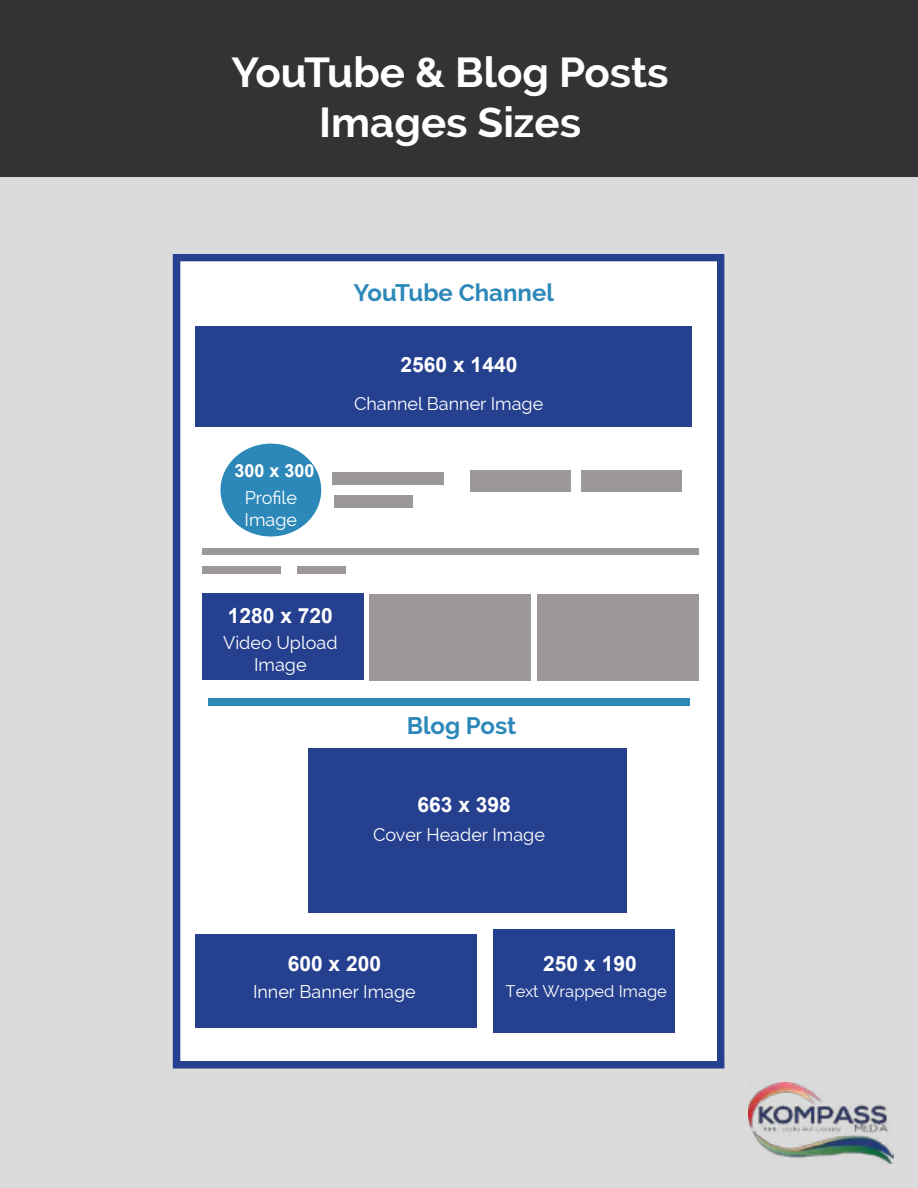
<style>
.page{position:relative;width:918px;height:1188px;background:#dbdbdb}
.page>*{position:absolute;margin:0;border:0;box-sizing:border-box;transform-origin:0 0}
.t1{font:700 42px/50.4px "Raleway";color:#fff;text-align:center}
.t2{font:700 24px "Raleway";color:#2d88ba}
.t3{font:700 21px "Arial";color:#fff}
.t4{font:18px/21.6px "Raleway";color:#fff;text-align:center}
.t5{font:700 18px "Arial";color:#fff}
.t6{font:16.5px "Raleway";color:#fff}
</style>
<div class="page">
<div style="left:0;top:0;width:918px;height:177px;background:#333"></div>
<img style="left:749px;top:1082px;width:144px;height:81px">
<div style="left:173px;top:254px;width:551px;height:808px;background:#fff"></div>
<div style="left:173px;top:254px;width:551px;height:815px;border:8px solid #25408f"></div>
<div style="left:195px;top:326px;width:497px;height:101px;background:#25408f"></div>
<div style="left:220px;top:444px;width:101px;height:93px;background:#2d88ba;border-radius:50%"></div>
<div style="left:332px;top:473px;width:111px;height:12px;background:#9c979a"></div>
<div style="left:334px;top:495px;width:79px;height:12px;background:#9c979a"></div>
<div style="left:470px;top:470px;width:101px;height:22px;background:#9c979a"></div>
<div style="left:581px;top:470px;width:101px;height:22px;background:#9c979a"></div>
<div style="left:202px;top:593px;width:161px;height:87px;background:#25408f"></div>
<div style="left:202px;top:548px;width:496px;height:6px;background:#9c979a"></div>
<div style="left:202px;top:566px;width:78px;height:8px;background:#9c979a"></div>
<div style="left:297px;top:566px;width:48px;height:8px;background:#9c979a"></div>
<div style="left:370px;top:594px;width:161px;height:87px;background:#9c979a"></div>
<div style="left:537px;top:594px;width:161px;height:87px;background:#9c979a"></div>
<div style="left:308px;top:748px;width:318px;height:165px;background:#25408f"></div>
<div style="left:208px;top:698px;width:481px;height:7px;background:#2d88ba"></div>
<div style="left:195px;top:935px;width:282px;height:93px;background:#25408f"></div>
<div style="left:494px;top:930px;width:181px;height:103px;background:#25408f"></div>
<h1 class="t1" style="left:232px;top:47px;width:438px">YouTube &amp; Blog Posts<br>Images Sizes</h1>
<h2 class="t2" style="left:354px;top:279px;width:202px">YouTube Channel</h2>
<p class="t5" style="left:234px;top:458px;width:82px">300 x 300</p>
<p class="t4" style="left:245px;top:487px;width:54px;text-align:left">Profile<br>Image</p>
<p class="t3" style="left:401px;top:351px;width:118px">2560 x 1440</p>
<p class="t4" style="left:354px;top:393px;width:191px">Channel Banner Image</p>
<p class="t3" style="left:228px;top:601px;width:107px">1280 x 720</p>
<p class="t4" style="left:223px;top:632px;width:116px">Video Upload<br>Image</p>
<h2 class="t2" style="left:407px;top:712px;width:111px">Blog Post</h2>
<p class="t3" style="left:418px;top:791px;width:95px">663 x 398</p>
<p class="t4" style="left:373px;top:824px;width:173px">Cover Header Image</p>
<p class="t3" style="left:288px;top:950px;width:95px">600 x 200</p>
<p class="t3" style="left:543px;top:950px;width:95px">250 x 190</p>
<p class="t6" style="left:506px;top:982px;width:163px">Text Wrapped Image</p>
<p class="t4" style="left:253px;top:981px;width:164px">Inner Banner Image</p>
</div>
